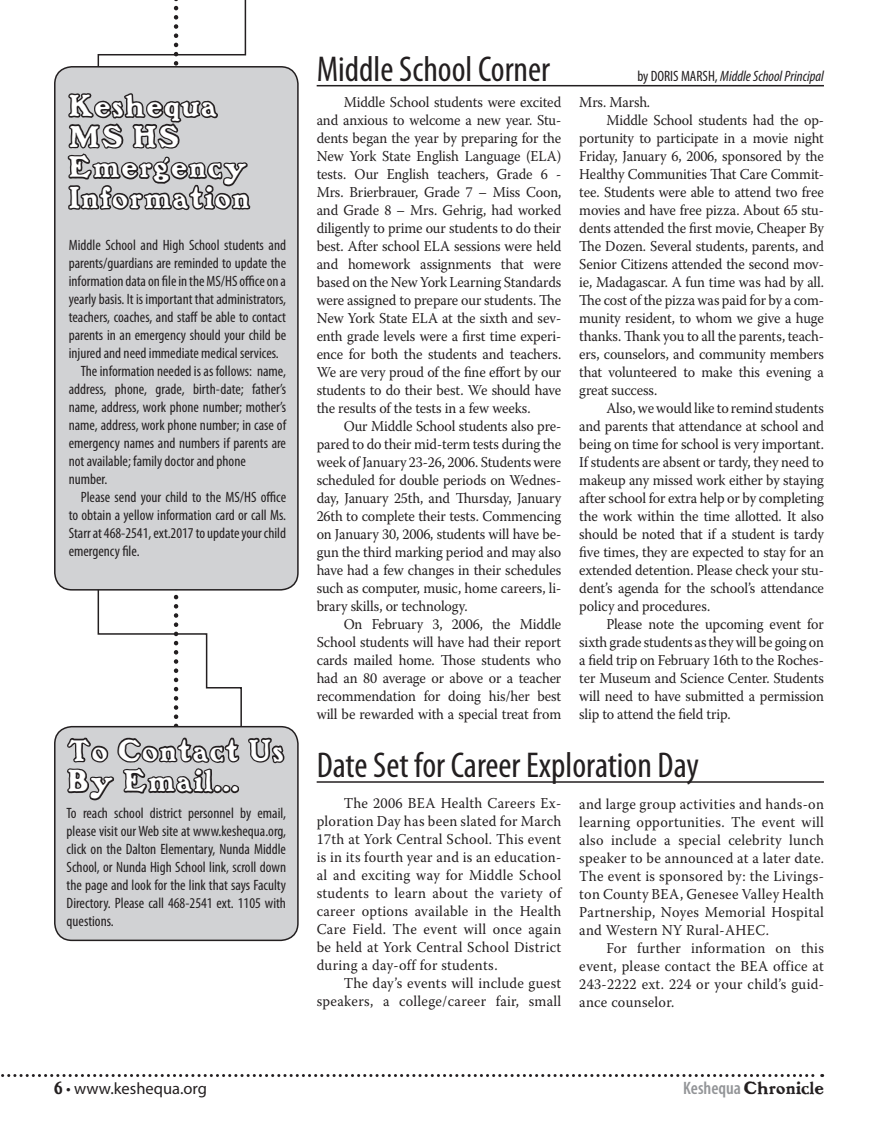
<style>
.page{position:relative;width:878px;height:1148px;background:#fff}
.page>*{position:absolute;margin:0;border:0;box-sizing:border-box;transform-origin:0 0}
.t1{font:condensed 36px "Myriad Pro";color:#231f20}
.t2{font:25.5px/30.6px "Bostonia";letter-spacing:.06em;color:#fff}
.t3{font:16.5px "Myriad Pro";color:#231f20}
.t4{font:15px/18px "Warnock Pro";letter-spacing:-.01em;color:#231f20;text-align:justify;scale:.94 1}
.t5{font:condensed 15px/18px "Myriad Pro";color:#231f20;text-align:justify}
.t6{font:15px/18px "Warnock Pro";letter-spacing:-.01em;color:#231f20;text-align:justify;scale:.95 1}
.t7{font:15px/18px "Warnock Pro";letter-spacing:.02em;color:#231f20;text-align:right;scale:.95 1}
.t8{font:italic condensed 15px "Myriad Pro";color:#231f20}
.t9{font:15px "Bostonia";color:#231f20}
.s1{font-style:normal}
.s2{font-family:"Bostonia";font-size:15px}
.s3{font-family:"Myriad Pro";font-weight:600;font-stretch:condensed;font-size:18px;color:#939598}
</style>
<div class="page">
<svg style="left:1px;top:1074px;width:821px;height:3px"></svg>
<svg style="left:54px;top:66px;width:245px;height:524px;background:#bcbcbe"></svg>
<div style="left:54px;top:726px;width:245px;height:214px;background:#d1d2d4"></div>
<svg style="left:65px;top:0;width:221px;height:799px"></svg>
<hr style="left:316px;top:85px;width:508px;height:1px;background:#231f20">
<hr style="left:316px;top:781px;width:508px;height:1px;background:#231f20">
<h2 class="t2" style="left:69px;top:90px;width:182px">Keshequa<br>MS HS<br>Emergency<br>Information</h2>
<p class="t5" style="left:69px;top:236px;width:219px">Middle School and High School students and</p>
<p class="t5" style="left:69px;top:254px;width:219px">parents/guardians are reminded to update the</p>
<p class="t5" style="left:69px;top:272px;width:219px">information data on file in the MS/HS office on a</p>
<p class="t5" style="left:69px;top:290px;width:219px">yearly basis. It is important that administrators,</p>
<p class="t5" style="left:69px;top:308px;width:219px">teachers, coaches, and staff be able to contact</p>
<p class="t5" style="left:69px;top:326px;width:219px">parents in an emergency should your child be</p>
<p class="t5" style="left:69px;top:344px;width:211px">injured and need immediate medical services.</p>
<p class="t5" style="left:81px;top:362px;width:207px">The information needed is as follows: name,</p>
<p class="t5" style="left:69px;top:380px;width:219px">address, phone, grade, birth-date; father’s</p>
<p class="t5" style="left:69px;top:398px;width:219px">name, address, work phone number; mother’s</p>
<p class="t5" style="left:69px;top:416px;width:219px">name, address, work phone number; in case of</p>
<p class="t5" style="left:69px;top:434px;width:219px">emergency names and numbers if parents are</p>
<p class="t5" style="left:69px;top:452px;width:179px">not available; family doctor and phone</p>
<p class="t5" style="left:69px;top:470px;width:40px">number.</p>
<p class="t5" style="left:81px;top:488px;width:207px">Please send your child to the MS/HS office</p>
<p class="t5" style="left:69px;top:506px;width:219px">to obtain a yellow information card or call Ms.</p>
<p class="t5" style="left:69px;top:524px;width:219px">Starr at 468-2541, ext.2017 to update your child</p>
<p class="t5" style="left:69px;top:542px;width:72px">emergency file.</p>
<h2 class="t2" style="left:68px;top:734px;width:218px">To Contact Us<br>By Email...</h2>
<p class="t5" style="left:67px;top:804px;width:221px">To reach school district personnel by email, please visit our Web site at www.keshequa.org, click on the Dalton Elementary, Nunda Middle School, or Nunda High School link, scroll down the page and look for the link that says Faculty Directory. Please call 468-2541 ext. 1105 with questions.</p>
<h1 class="t1" style="left:316px;top:50px;width:235px">Middle School Corner</h1>
<p class="t8" style="left:637px;top:68px;width:188px"><span class="s1">by DORIS MARSH,</span> Middle School Principal</p>
<p class="t4" style="left:316px;top:93px;width:262px;text-indent:27px">Middle School students were excited and anxious to welcome a new year. Stu&shy;dents began the year by preparing for the New York State English Language (ELA) tests. Our English teachers, Grade 6 - Mrs. Brierbrauer, Grade 7 – Miss Coon, and Grade 8 – Mrs. Gehrig, had worked diligently to prime our students to do their best. After school ELA sessions were held and homework assignments that were based on the New York Learning Standards were assigned to prepare our students. The New York State ELA at the sixth and sev&shy;enth grade levels were a first time experi&shy;ence for both the students and teachers.<br>We are very proud of the fine effort by our students to do their best. We should have the results of the tests in a few weeks.</p>
<p class="t4" style="left:317px;top:417px;width:262px;text-indent:27px">Our Middle School students also pre&shy;pared to do their mid-term tests during the week of January 23-26, 2006. Students were scheduled for double periods on Wednes&shy;day, January 25th, and Thursday, January 26th to complete their tests. Commencing on January 30, 2006, students will have be&shy;gun the third marking period and may also have had a few changes in their schedules such as computer, music, home careers, li&shy;brary skills, or technology.</p>
<p class="t4" style="left:317px;top:615px;width:262px;text-indent:27px">On February 3, 2006, the Middle School students will have had their report cards mailed home. Those students who had an 80 average or above or a teacher recommendation for doing his/her best will be rewarded with a special treat from</p>
<p class="t4" style="left:579px;top:93px;width:77px">Mrs. Marsh.</p>
<p class="t4" style="left:606px;top:111px;width:233px">Middle School students had the op-</p>
<p class="t4" style="left:579px;top:129px;width:262px">portunity to participate in a movie night</p>
<p class="t4" style="left:579px;top:147px;width:262px">Friday, January 6, 2006, sponsored by the</p>
<p class="t4" style="left:579px;top:165px;width:262px">Healthy Communities That Care Commit-</p>
<p class="t4" style="left:579px;top:183px;width:262px">tee. Students were able to attend two free</p>
<p class="t4" style="left:579px;top:201px;width:262px">movies and have free pizza. About 65 stu-</p>
<p class="t4" style="left:579px;top:219px;width:262px">dents attended the first movie, Cheaper By</p>
<p class="t4" style="left:579px;top:237px;width:262px">The Dozen. Several students, parents, and</p>
<p class="t4" style="left:579px;top:255px;width:262px">Senior Citizens attended the second mov-</p>
<p class="t4" style="left:579px;top:273px;width:262px">ie, Madagascar. A fun time was had by all.</p>
<p class="t4" style="left:579px;top:291px;width:262px">The cost of the pizza was paid for by a com-</p>
<p class="t4" style="left:579px;top:309px;width:262px">munity resident, to whom we give a huge</p>
<p class="t4" style="left:579px;top:327px;width:262px">thanks. Thank you to all the parents, teach-</p>
<p class="t4" style="left:579px;top:345px;width:262px">ers, counselors, and community members</p>
<p class="t4" style="left:579px;top:363px;width:262px">that volunteered to make this evening a</p>
<p class="t4" style="left:579px;top:381px;width:84px">great success.</p>
<p class="t4" style="left:606px;top:399px;width:233px">Also, we would like to remind students</p>
<p class="t4" style="left:579px;top:417px;width:262px">and parents that attendance at school and</p>
<p class="t4" style="left:579px;top:435px;width:262px">being on time for school is very important.</p>
<p class="t4" style="left:579px;top:453px;width:262px">If students are absent or tardy, they need to</p>
<p class="t4" style="left:579px;top:471px;width:262px">makeup any missed work either by staying</p>
<p class="t4" style="left:579px;top:489px;width:262px">after school for extra help or by completing</p>
<p class="t4" style="left:579px;top:507px;width:262px">the work within the time allotted. It also</p>
<p class="t4" style="left:579px;top:525px;width:262px">should be noted that if a student is tardy</p>
<p class="t4" style="left:579px;top:543px;width:262px">five times, they are expected to stay for an</p>
<p class="t4" style="left:579px;top:561px;width:262px">extended detention. Please check your stu-</p>
<p class="t4" style="left:579px;top:579px;width:262px">dent’s agenda for the school’s attendance</p>
<p class="t4" style="left:579px;top:597px;width:141px">policy and procedures.</p>
<p class="t4" style="left:606px;top:615px;width:233px">Please note the upcoming event for</p>
<p class="t4" style="left:579px;top:633px;width:262px">sixth grade students as they will be going on</p>
<p class="t4" style="left:579px;top:651px;width:262px">a field trip on February 16th to the Roches-</p>
<p class="t4" style="left:579px;top:669px;width:262px">ter Museum and Science Center. Students</p>
<p class="t4" style="left:579px;top:687px;width:262px">will need to have submitted a permission</p>
<p class="t4" style="left:579px;top:705px;width:162px">slip to attend the field trip.</p>
<h1 class="t1" style="left:316px;top:746px;width:383px">Date Set for Career Exploration Day</h1>
<p class="t6" style="left:316px;top:794px;width:259px;text-indent:27px">The 2006 BEA Health Careers Ex&shy;ploration Day has been slated for March 17th at York Central School. This event is in its fourth year and is an education&shy;al and exciting way for Middle School students to learn about the variety of career options available in the Health Care Field. The event will once again be held at York Central School District during a day-off for students.</p>
<p class="t7" style="left:316px;top:974px;width:259px">The day’s events will include guest speakers, a college/career fair, small</p>
<p class="t6" style="left:579px;top:794px;width:259px">and large group activities and hands-on learning opportunities. The event will also include a special celebrity lunch speaker to be announced at a later date.<br>The event is sponsored by: the Livings&shy;ton County BEA, Genesee Valley Health Partnership, Noyes Memorial Hospital and Western NY Rural-AHEC.</p>
<p class="t6" style="left:579px;top:938px;width:259px;text-indent:27px">For further information on this event, please contact the BEA office at 243-2222 ext. 224 or your child’s guid&shy;ance counselor.</p>
<p class="t3" style="left:54px;top:1079px;width:154px"><span class="s2">6</span> • www.keshequa.org</p>
<p class="t9" style="left:683px;top:1076px;width:142px"><span class="s3">Keshequa</span> Chronicle</p>
</div>
